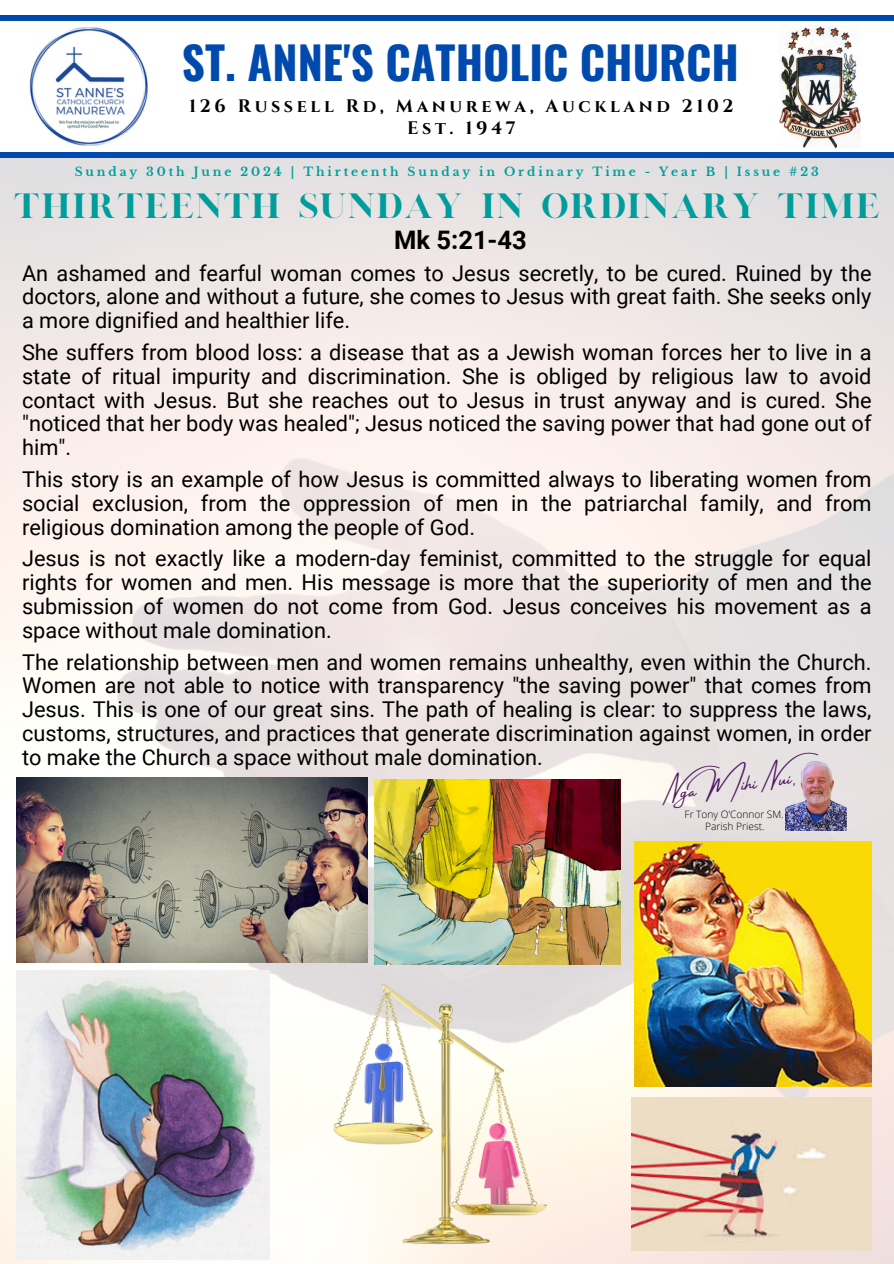
<style>
.page{position:relative;width:894px;height:1264px;background:#fff}
.page>*{position:absolute;margin:0;border:0;box-sizing:border-box;transform-origin:0 0}
.t1{font:700 45px "Oswald";color:#004aad}
.t2{font:28.5px "London";color:#009d9a}
.t3{font:700 25.5px "Roboto";color:#000}
.t4{font:21.75px/23.7px "Roboto";color:#000;text-align:justify}
.t5{font:20.85px "Amsterdam Four";color:#4f1964}
.t6{font:700 18px/22.5px "Cinzel";letter-spacing:.2em;color:#000;text-align:center}
.t7{font:700 12px "Libre Baskerville";letter-spacing:.24em;color:#009d9a}
.t8{font:300 10.2px "Open Sans";color:#000}
</style>
<div class="page">
<img style="left:0;top:158px;width:893px;height:1105px">
<div style="left:0;top:152px;width:893px;height:6px;background:#004aad"></div>
<div style="left:0;top:15px;width:893px;height:6px;background:#004aad"></div>
<img style="left:29px;top:27px;width:119px;height:119px">
<img style="left:779px;top:26px;width:80px;height:123px">
<img style="left:785px;top:753px;width:61px;height:77px">
<img style="left:374px;top:779px;width:246px;height:185px">
<img style="left:16px;top:970px;width:253px;height:289px">
<img style="left:631px;top:1097px;width:240px;height:153px">
<img style="left:304px;top:964px;width:282px;height:296px">
<img style="left:16px;top:777px;width:351px;height:185px">
<img style="left:633px;top:841px;width:238px;height:245px">
<p class="t1" style="left:182px;top:28px;width:558px">ST. ANNE'S CATHOLIC CHURCH</p>
<p class="t6" style="left:189px;top:95px;width:546px">126 Russell Rd, Manurewa, Auckland 2102<br>Est. 1947</p>
<p class="t7" style="left:75px;top:164px;width:745px">Sunday 30th June 2024 | Thirteenth Sunday in Ordinary Time - Year B | Issue #23</p>
<p class="t2" style="left:13px;top:187px;width:868px">THIRTEENTH SUNDAY IN ORDINARY TIME</p>
<p class="t3" style="left:394px;top:226px;width:134px">Mk 5:21-43</p>
<h4 class="t4" style="left:22px;top:261px;width:850px">An ashamed and fearful woman comes to Jesus secretly, to be cured. Ruined by the doctors, alone and without a future, she comes to Jesus with great faith. She seeks only a more dignified and healthier life.</h4>
<h4 class="t4" style="left:22px;top:341px;width:850px">She suffers from blood loss: a disease that as a Jewish woman forces her to live in a state of ritual impurity and discrimination. She is obliged by religious law to avoid contact with Jesus. But she reaches out to Jesus in trust anyway and is cured. She "noticed that her body was healed"; Jesus noticed the saving power that had gone out of him".</h4>
<h4 class="t4" style="left:22px;top:468px;width:850px">This story is an example of how Jesus is committed always to liberating women from social exclusion, from the oppression of men in the patriarchal family, and from religious domination among the people of God.</h4>
<p class="t4" style="left:22px;top:547px;width:850px">Jesus is not exactly like a modern-day feminist, committed to the struggle for equal rights for women and men. His message is more that the superiority of men and the submission of women do not come from God. Jesus conceives his movement as a space without male domination.</p>
<h4 class="t4" style="left:22px;top:650px;width:850px">The relationship between men and women remains unhealthy, even within the Church.<br>Women are not able to notice with transparency "the saving power" that comes from Jesus. This is one of our great sins. The path of healing is clear: to suppress the laws, customs, structures, and practices that generate discrimination against women, in order to make the Church a space without male domination.</h4>
<h6 class="t5" style="left:664px;top:783px;width:132px;rotate:-8deg">Nga Mihi Nui,</h6>
<p class="t8" style="left:684px;top:807px;width:101px">Fr Tony O’Connor SM.</p>
<p class="t8" style="left:705px;top:819px;width:61px">Parish Priest.</p>
</div>
